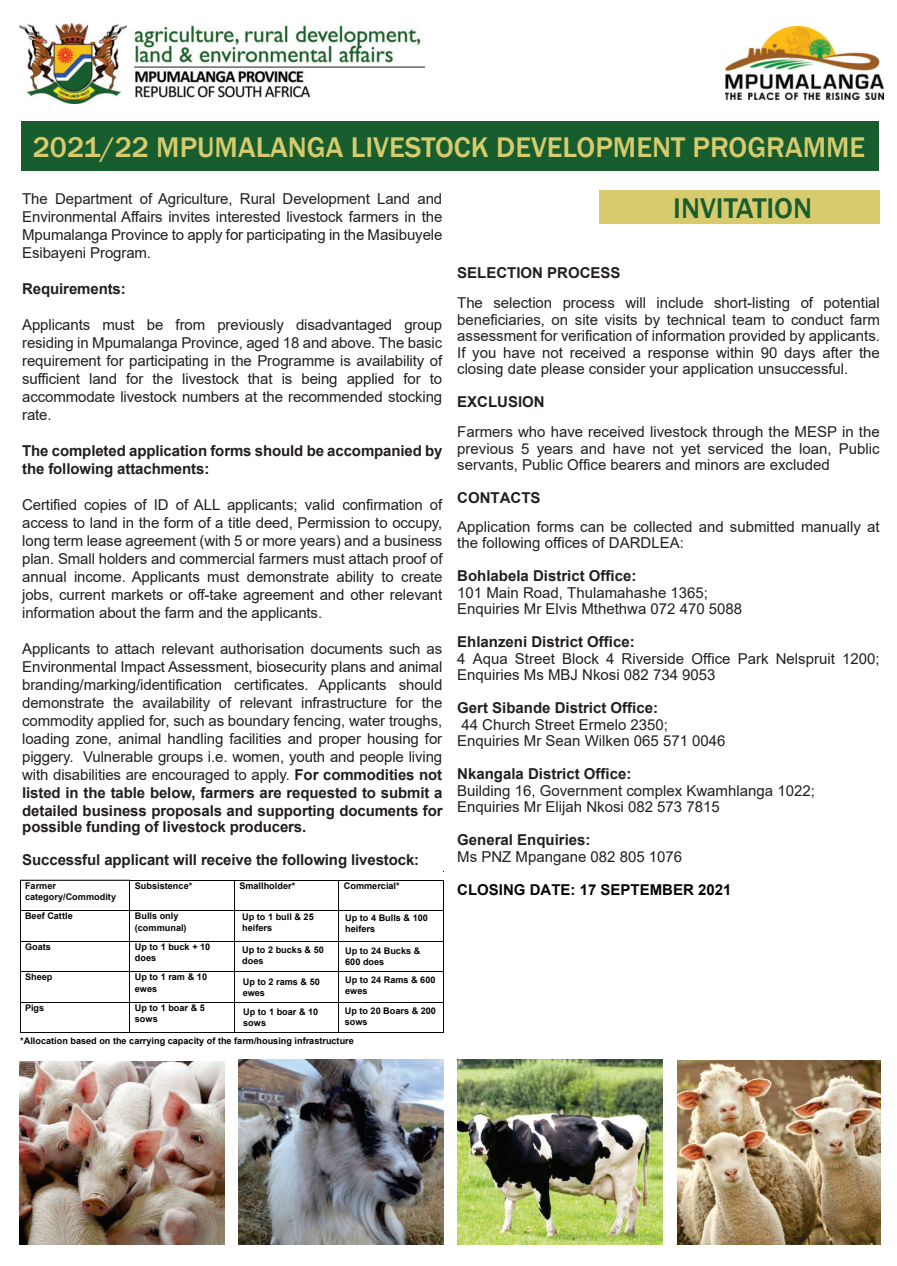
<style>
.page{position:relative;width:897px;height:1266px;background:#fff}
.page>*{position:absolute;margin:0;border:0;box-sizing:border-box;transform-origin:0 0}
.t1{font:500 29.25px "Franklin Gothic";color:#d7cb6e}
.t2{font:500 29.25px "Franklin Gothic";color:#185d2e}
.t3{font:15px/18px "Arial";color:#231f20;text-align:justify}
.t4{font:700 15px/18px "Arial";letter-spacing:-.005em;color:#231f20}
.t5{font:700 15px "Arial";color:#050504}
.t6{font:700 9.15px/10.9px "Arial";color:#050504}
.t7{font:700 9.15px/11.4px "Arial";color:#0b0908}
.s1{font-weight:700}
</style>
<div class="page">
<div style="left:21px;top:121px;width:857px;height:50px;background:#185d2e"></div>
<div style="left:599px;top:190px;width:281px;height:34px;background:#d7cb6e"></div>
<img style="left:20px;top:23px;width:404px;height:80px">
<img style="left:726px;top:26px;width:157px;height:73px">
<img style="left:19px;top:1061px;width:205px;height:184px">
<img style="left:458px;top:1059px;width:204px;height:185px">
<img style="left:239px;top:1059px;width:204px;height:186px">
<img style="left:677px;top:1061px;width:203px;height:183px">
<hr style="left:130px;top:880px;width:104px;height:1px;background:#050504">
<hr style="left:235px;top:880px;width:104px;height:1px;background:#050504">
<hr style="left:339px;top:880px;width:104px;height:1px;background:#050504">
<hr style="left:20px;top:880px;width:1px;height:31px;background:#0b0908">
<hr style="left:130px;top:880px;width:1px;height:31px;background:#050504">
<hr style="left:234px;top:880px;width:1px;height:31px;background:#050504">
<hr style="left:339px;top:880px;width:1px;height:31px;background:#050504">
<hr style="left:20px;top:911px;width:110px;height:1px;background:#0b0908">
<hr style="left:130px;top:911px;width:104px;height:1px;background:#050504">
<hr style="left:235px;top:911px;width:104px;height:1px;background:#050504">
<hr style="left:339px;top:911px;width:104px;height:1px;background:#050504">
<svg style="left:443px;top:880px;width:1px;height:22px"></svg>
<hr style="left:20px;top:911px;width:1px;height:30px;background:#0b0908">
<hr style="left:130px;top:911px;width:1px;height:30px;background:#050504">
<hr style="left:234px;top:911px;width:1px;height:30px;background:#050504">
<hr style="left:339px;top:911px;width:1px;height:30px;background:#050504">
<hr style="left:443px;top:902px;width:1px;height:30px;background:#050504">
<hr style="left:20px;top:941px;width:110px;height:1px;background:#0b0908">
<hr style="left:130px;top:941px;width:104px;height:1px;background:#050504">
<hr style="left:235px;top:941px;width:104px;height:1px;background:#050504">
<hr style="left:339px;top:941px;width:104px;height:1px;background:#050504">
<hr style="left:20px;top:941px;width:1px;height:31px;background:#0b0908">
<hr style="left:130px;top:941px;width:1px;height:31px;background:#050504">
<hr style="left:234px;top:941px;width:1px;height:31px;background:#050504">
<hr style="left:339px;top:941px;width:1px;height:31px;background:#050504">
<hr style="left:443px;top:932px;width:1px;height:31px;background:#050504">
<hr style="left:20px;top:972px;width:110px;height:1px;background:#0b0908">
<hr style="left:130px;top:972px;width:104px;height:1px;background:#050504">
<hr style="left:235px;top:972px;width:104px;height:1px;background:#050504">
<hr style="left:339px;top:972px;width:104px;height:1px;background:#050504">
<hr style="left:20px;top:972px;width:1px;height:30px;background:#0b0908">
<hr style="left:130px;top:972px;width:1px;height:30px;background:#050504">
<hr style="left:234px;top:972px;width:1px;height:30px;background:#050504">
<hr style="left:339px;top:972px;width:1px;height:30px;background:#050504">
<hr style="left:443px;top:963px;width:1px;height:30px;background:#050504">
<hr style="left:20px;top:1002px;width:110px;height:1px;background:#0b0908">
<hr style="left:130px;top:1002px;width:104px;height:1px;background:#050504">
<hr style="left:235px;top:1002px;width:104px;height:1px;background:#050504">
<hr style="left:339px;top:1002px;width:104px;height:1px;background:#050504">
<hr style="left:20px;top:1003px;width:1px;height:30px;background:#0b0908">
<hr style="left:20px;top:1033px;width:110px;height:1px;background:#050504">
<hr style="left:130px;top:1003px;width:1px;height:30px;background:#050504">
<hr style="left:130px;top:1033px;width:104px;height:1px;background:#050504">
<hr style="left:234px;top:1003px;width:1px;height:30px;background:#050504">
<hr style="left:235px;top:1033px;width:104px;height:1px;background:#050504">
<hr style="left:339px;top:1003px;width:1px;height:30px;background:#050504">
<hr style="left:339px;top:1033px;width:104px;height:1px;background:#050504">
<hr style="left:443px;top:994px;width:1px;height:38px;background:#050504">
<hr style="left:20px;top:880px;width:110px;height:1px;background:#000">
<h1 class="t1" style="left:33px;top:129px;width:834px">2021/22 MPUMALANGA LIVESTOCK DEVELOPMENT PROGRAMME</h1>
<p class="t3" style="left:22px;top:190px;width:422px">The Department of Agriculture, Rural Development Land and Environmental Affairs invites interested livestock farmers in the Mpumalanga Province to apply for participating in the Masibuyele Esibayeni Program.</p>
<p class="t4" style="left:22px;top:280px;width:105px">Requirements:</p>
<p class="t3" style="left:22px;top:316px;width:422px">Applicants must be from previously disadvantaged group residing in Mpumalanga Province, aged 18 and above. The basic requirement for participating in the Programme is availability of sufficient land for the livestock that is being applied for to accommodate livestock numbers at the recommended stocking rate.</p>
<p class="t4" style="left:22px;top:442px;width:422px">The completed application forms should be accompanied by the following attachments:</p>
<p class="t3" style="left:22px;top:496px;width:422px">Certified copies of ID of ALL applicants; valid confirmation of access to land in the form of a title deed, Permission to occupy, long term lease agreement (with 5 or more years) and a business plan. Small holders and commercial farmers must attach proof of annual income. Applicants must demonstrate ability to create jobs, current markets or off-take agreement and other relevant information about the farm and the applicants.</p>
<p class="t3" style="left:22px;top:640px;width:422px">Applicants to attach relevant authorisation documents such as Environmental Impact Assessment, biosecurity plans and animal branding/marking/identification certificates. Applicants should demonstrate the availability of relevant infrastructure for the commodity applied for, such as boundary fencing, water troughs, loading zone, animal handling facilities and proper housing for piggery. Vulnerable groups i.e. women, youth and people living with disabilities are encouraged to apply. <span class="s1">For commodities not listed in the table below, farmers are requested to submit a detailed business proposals and supporting documents for</span></p>
<p class="t4" style="left:22px;top:818px;width:286px">possible funding of livestock producers.</p>
<p class="t4" style="left:22px;top:851px;width:399px">Successful applicant will receive the following livestock:</p>
<p class="t7" style="left:25px;top:880px;width:93px">Farmer category/Commodity</p>
<p class="t6" style="left:135px;top:880px;width:59px">Subsistence*</p>
<p class="t6" style="left:239px;top:880px;width:57px">Smallholder*</p>
<p class="t6" style="left:344px;top:880px;width:57px">Commercial*</p>
<p class="t7" style="left:25px;top:911px;width:49px">Beef Cattle</p>
<p class="t6" style="left:135px;top:911px;width:53px;line-height:11.4px">Bulls only (communal)</p>
<p class="t7" style="left:25px;top:941px;width:27px">Goats</p>
<p class="t6" style="left:135px;top:941px;width:77px;line-height:11.4px">Up to 1 buck + 10 does</p>
<p class="t7" style="left:25px;top:972px;width:29px">Sheep</p>
<p class="t6" style="left:135px;top:972px;width:74px;line-height:11.4px">Up to 1 ram &amp; 10 ewes</p>
<p class="t7" style="left:25px;top:1002px;width:21px">Pigs</p>
<p class="t6" style="left:135px;top:1002px;width:72px;line-height:11.4px">Up to 1 boar &amp; 5 sows</p>
<h1 class="t2" style="left:673px;top:190px;width:140px">INVITATION</h1>
<p class="t4" style="left:457px;top:264px;width:165px">SELECTION PROCESS</p>
<p class="t3" style="left:457px;top:295px;width:424px;line-height:16.5px">The selection process will include short-listing of potential beneficiaries, on site visits by technical team to conduct farm assessment for verification of information provided by applicants.<br>If you have not received a response within 90 days after the closing date please consider your application unsuccessful.</p>
<p class="t4" style="left:457px;top:393px;width:89px">EXCLUSION</p>
<p class="t3" style="left:457px;top:424px;width:424px;line-height:16.5px">Farmers who have received livestock through the MESP in the previous 5 years and have not yet serviced the loan, Public servants, Public Office bearers and minors are excluded</p>
<p class="t4" style="left:457px;top:489px;width:85px">CONTACTS</p>
<p class="t3" style="left:457px;top:518px;width:424px;line-height:16.5px">Application forms can be collected and submitted manually at the following offices of DARDLEA:</p>
<p class="t4" style="left:457px;top:567px;width:181px">Bohlabela District Office:</p>
<p class="t3" style="left:457px;top:584px;width:287px;line-height:16.5px">101 Main Road, Thulamahashe 1365;<br>Enquiries Mr Elvis Mthethwa 072 470 5088</p>
<p class="t4" style="left:457px;top:633px;width:179px">Ehlanzeni District Office:</p>
<p class="t3" style="left:457px;top:650px;width:424px;line-height:16.5px">4 Aqua Street Block 4 Riverside Office Park Nelspruit 1200;<br>Enquiries Ms MBJ Nkosi 082 734 9053</p>
<p class="t4" style="left:457px;top:699px;width:202px">Gert Sibande District Office:</p>
<p class="t3" style="left:457px;top:716px;width:270px;line-height:16.5px">44 Church Street Ermelo 2350;<br>Enquiries Mr Sean Wilken 065 571 0046</p>
<p class="t4" style="left:457px;top:765px;width:176px">Nkangala District Office:</p>
<p class="t3" style="left:457px;top:782px;width:359px;line-height:16.5px">Building 16, Government complex Kwamhlanga 1022;<br>Enquiries Mr Elijah Nkosi 082 573 7815</p>
<p class="t4" style="left:457px;top:831px;width:135px">General Enquiries:</p>
<p class="t3" style="left:457px;top:848px;width:227px">Ms PNZ Mpangane 082 805 1076</p>
<p class="t5" style="left:457px;top:879px;width:276px">CLOSING DATE: 17 SEPTEMBER 2021</p>
<p class="t6" style="left:242px;top:911px;width:73px">Up to 1 bull &amp; 25 heifers</p>
<p class="t6" style="left:242px;top:945px;width:83px">Up to 2 bucks &amp; 50 does</p>
<p class="t6" style="left:243px;top:977px;width:79px">Up to 2 rams &amp; 50 ewes</p>
<p class="t6" style="left:243px;top:1006px;width:77px">Up to 1 boar &amp; 10 sows</p>
<p class="t6" style="left:345px;top:912px;width:84px">Up to 4 Bulls &amp; 100 heifers</p>
<p class="t6" style="left:345px;top:945px;width:77px">Up to 24 Bucks &amp;<br>600 does</p>
<p class="t6" style="left:345px;top:975px;width:92px">Up to 24 Rams &amp; 600 ewes</p>
<p class="t6" style="left:345px;top:1005px;width:93px">Up to 20 Boars &amp; 200 sows</p>
<p class="t6" style="left:20px;top:1036px;width:335px">*Allocation based on the carrying capacity of the farm/housing infrastructure</p>
</div>
